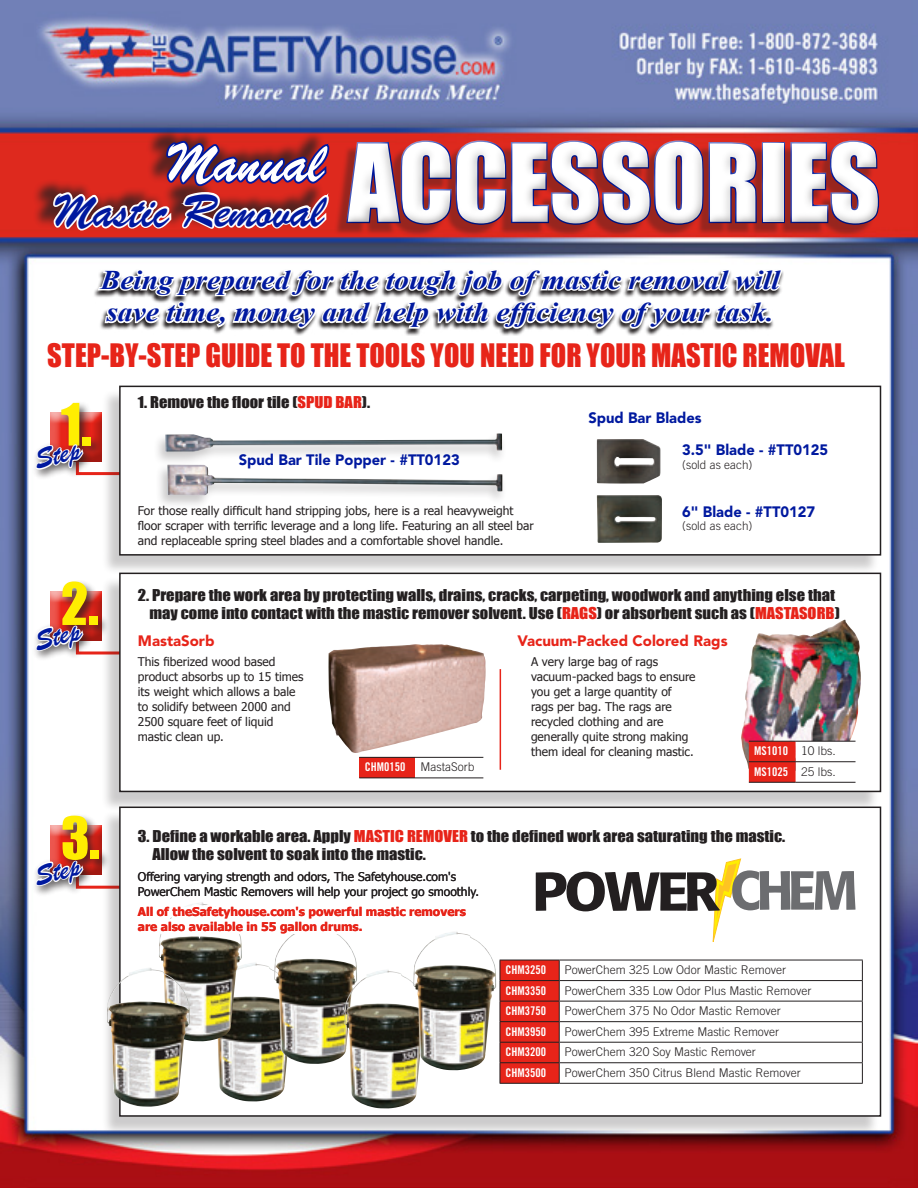
<style>
.page{position:relative;width:918px;height:1188px;background:#fff}
.page>*{position:absolute;margin:0;border:0;box-sizing:border-box;transform-origin:0 0}
.t1{font:99px "Impact";color:#fff}
.t2{font:54px "Impact";color:#ffee01}
.t3{font:54px "Brush Script BT";color:#fff}
.t4{font:45px "Brush Script BT";color:#00199f}
.Heading{font:29.7px "Impact";color:#e72419;scale:.95 1}
.Body{font:italic 700 27px "Times New Roman";color:#00199f;scale:1.1 1}
.t5{font:27px "Brush Script BT";color:#00199f}
.t6{font:15px "Impact";color:#231f20;scale:1.1 1}
.Heading-2{font:900 15px "Avenir LT Std";color:#00199f}
.Heading-3{font:900 15px "Avenir LT Std";color:#e72419}
.Body-2{font:12px/15px "Tahoma";color:#231f20}
.Body-3{font:300 12px "Trade Gothic LT Std";color:#231f20}
.Body-4{font:700 12px "Tahoma";color:#e72419}
.PartNumber{font:12px "Trade Gothic LT Std Bd Cn 20";color:#fff}
.Bullets{font:300 12px "Trade Gothic LT Std";letter-spacing:.005em;color:#231f20}
.s1{color:#e72419}
</style>
<div class="page">
<img style="left:0;top:1px;width:918px;height:1187px">
<div style="left:49px;top:412px;width:55px;height:50px;background:#231f20;opacity:.35"></div>
<div style="left:49px;top:591px;width:55px;height:51px;background:#231f20;opacity:.35"></div>
<div style="left:49px;top:826px;width:55px;height:50px;background:#231f20;opacity:.35"></div>
<div style="left:58px;top:400px;width:45px;height:58px;background:#231f20;opacity:.75"></div>
<div style="left:60px;top:579px;width:50px;height:58px;background:#231f20;opacity:.75"></div>
<div style="left:60px;top:813px;width:51px;height:59px;background:#231f20;opacity:.75"></div>
<svg style="left:31px;top:423px;width:70px;height:57px"></svg>
<svg style="left:31px;top:602px;width:70px;height:59px"></svg>
<div style="left:101px;top:388px;width:779px;height:187px;background:#231f20;opacity:.23"></div>
<div style="left:120px;top:386px;width:760px;height:169px;background:#fff"></div>
<div style="left:119px;top:386px;width:762px;height:170px;border:2px solid #231f20"></div>
<div style="left:101px;top:575px;width:778px;height:236px;background:#231f20;opacity:.23"></div>
<div style="left:120px;top:573px;width:760px;height:218px;background:#fff"></div>
<div style="left:119px;top:573px;width:762px;height:219px;border:2px solid #231f20"></div>
<div style="left:101px;top:809px;width:779px;height:327px;background:#231f20;opacity:.23"></div>
<div style="left:120px;top:807px;width:760px;height:309px;background:#fff"></div>
<div style="left:119px;top:807px;width:762px;height:310px;border:2px solid #231f20"></div>
<img style="left:0;top:124px;width:881px;height:225px">
<img style="left:597px;top:495px;width:65px;height:48px">
<img style="left:597px;top:439px;width:63px;height:45px">
<div style="left:153px;top:431px;width:353px;height:78px;background:#231f20;opacity:.24"></div>
<img style="left:165px;top:433px;width:337px;height:63px">
<img style="left:328px;top:644px;width:158px;height:109px">
<div style="left:359px;top:757px;width:56px;height:21px;background:#e72419"></div>
<hr style="left:359px;top:757px;width:56px;height:1px;background:#231f20">
<hr style="left:415px;top:757px;width:68px;height:1px;background:#231f20">
<hr style="left:359px;top:778px;width:56px;height:1px;background:#231f20">
<hr style="left:415px;top:778px;width:68px;height:1px;background:#231f20">
<img style="left:741px;top:619px;width:120px;height:163px">
<svg style="left:749px;top:742px;width:107px;height:40px"></svg>
<hr style="left:749px;top:741px;width:47px;height:1px;background:#231f20">
<hr style="left:796px;top:741px;width:60px;height:1px;background:#231f20">
<hr style="left:749px;top:761px;width:47px;height:1px;background:#231f20">
<hr style="left:796px;top:761px;width:60px;height:1px;background:#231f20">
<hr style="left:749px;top:782px;width:47px;height:1px;background:#231f20">
<hr style="left:796px;top:782px;width:60px;height:1px;background:#231f20">
<svg style="left:500px;top:960px;width:363px;height:123px"></svg>
<hr style="left:500px;top:1083px;width:59px;height:1px;background:#231f20">
<hr style="left:559px;top:1083px;width:304px;height:1px;background:#231f20">
<img style="left:217px;top:963px;width:70px;height:138px">
<img style="left:274px;top:949px;width:83px;height:115px">
<img style="left:159px;top:949px;width:83px;height:92px">
<img style="left:107px;top:967px;width:83px;height:140px">
<img style="left:344px;top:969px;width:75px;height:139px">
<img style="left:413px;top:939px;width:83px;height:131px">
<svg style="left:536px;top:859px;width:320px;height:83px"></svg>
<hr style="left:500px;top:669px;width:1px;height:101px;background:#e72419">
<svg style="left:31px;top:836px;width:443px;height:113px"></svg>
<p class="t3" style="left:165px;top:131px;width:161px">Manual</p>
<p class="t4" style="left:52px;top:184px;width:273px">Mastic Removal</p>
<h1 class="t1" style="left:348px;top:106px;width:533px">ACCESSORIES</h1>
<p class="Body" style="left:101px;top:261px;width:619px">Being prepared for the tough job of mastic removal will</p>
<p class="Body" style="left:106px;top:293px;width:608px">save time, money and help with efficiency of your task.</p>
<p class="Heading" style="left:47px;top:333px;width:841px">STEP-BY-STEP GUIDE TO THE TOOLS YOU NEED FOR YOUR MASTIC REMOVAL</p>
<p class="t2" style="left:61px;top:383px;width:32px">1.</p>
<p class="t5" style="left:32px;top:444px;width:48px;rotate:-14deg">Step</p>
<p class="t2" style="left:61px;top:562px;width:39px">2.</p>
<p class="t5" style="left:32px;top:626px;width:48px;rotate:-14deg">Step</p>
<p class="t2" style="left:61px;top:796px;width:40px">3.</p>
<p class="t5" style="left:32px;top:861px;width:48px;rotate:-14deg">Step</p>
<p class="t6" style="left:138px;top:390px;width:213px">1. Remove the floor tile (<span class="s1">SPUD BAR</span>).</p>
<p class="Heading-2" style="left:239px;top:451px;width:222px">Spud Bar Tile Popper - #TT0123</p>
<p class="Body-2" style="left:138px;top:502px;width:397px">For those really difficult hand stripping jobs, here is a real heavyweight floor scraper with terrific leverage and a long life. Featuring an all steel bar and replaceable spring steel blades and a comfortable shovel handle.</p>
<p class="Heading-2" style="left:588px;top:409px;width:115px">Spud Bar Blades</p>
<p class="Heading-2" style="left:682px;top:441px;width:148px">3.5" Blade - #TT0125</p>
<p class="Bullets" style="left:682px;top:457px;width:72px">(sold as each)</p>
<p class="Heading-2" style="left:682px;top:503px;width:135px">6" Blade - #TT0127</p>
<p class="Bullets" style="left:682px;top:519px;width:72px">(sold as each)</p>
<p class="t6" style="left:138px;top:584px;width:635px">2. Prepare the work area by protecting walls, drains, cracks, carpeting, woodwork and anything else that</p>
<p class="t6" style="left:149px;top:602px;width:629px">may come into contact with the mastic remover solvent. Use (<span class="s1">RAGS</span>) or absorbent such as (<span class="s1">MASTASORB</span>)</p>
<p class="Heading-3" style="left:138px;top:632px;width:78px">MastaSorb</p>
<p class="Heading-3" style="left:517px;top:632px;width:212px">Vacuum-Packed Colored Rags</p>
<p class="Body-2" style="left:138px;top:654px;width:167px">This fiberized wood based product absorbs up to 15 times its weight which allows a bale to solidify between 2000 and<br>2500 square feet of liquid mastic clean up.</p>
<p class="PartNumber" style="left:365px;top:760px;width:42px">CHM0150</p>
<p class="Body-3" style="left:420px;top:760px;width:55px">MastaSorb</p>
<p class="Body-2" style="left:531px;top:654px;width:166px">A very large bag of rags vacuum-packed bags to ensure you get a large quantity of rags per bag. The rags are recycled clothing and are generally quite strong making them ideal for cleaning mastic.</p>
<p class="PartNumber" style="left:754px;top:744px;width:35px">MS1010</p>
<p class="Body-3" style="left:801px;top:744px;width:36px">10 lbs.</p>
<p class="PartNumber" style="left:754px;top:764px;width:35px">MS1025</p>
<p class="Body-3" style="left:801px;top:764px;width:36px">25 lbs.</p>
<p class="t6" style="left:138px;top:824px;width:590px">3. Define a workable area. Apply <span class="s1">MASTIC REMOVER</span> to the defined work area saturating the mastic.</p>
<p class="t6" style="left:152px;top:842px;width:250px">Allow the solvent to soak into the mastic.</p>
<p class="Body-2" style="left:138px;top:868px;width:343px">Offering varying strength and odors, The Safetyhouse.com's<br>PowerChem Mastic Removers will help your project go smoothly.</p>
<p class="Body-4" style="left:138px;top:903px;width:329px">All of theSafetyhouse.com's powerful mastic removers</p>
<p class="Body-4" style="left:138px;top:918px;width:226px">are also available in 55 gallon drums.</p>
<p class="PartNumber" style="left:505px;top:963px;width:42px">CHM3250</p>
<p class="Body-3" style="left:565px;top:963px;width:223px">PowerChem 325 Low Odor Mastic Remover</p>
<p class="PartNumber" style="left:505px;top:983px;width:42px">CHM3350</p>
<p class="Body-3" style="left:565px;top:983px;width:248px">PowerChem 335 Low Odor Plus Mastic Remover</p>
<p class="PartNumber" style="left:505px;top:1004px;width:42px">CHM3750</p>
<p class="Body-3" style="left:565px;top:1004px;width:218px">PowerChem 375 No Odor Mastic Remover</p>
<p class="PartNumber" style="left:505px;top:1024px;width:42px">CHM3950</p>
<p class="Body-3" style="left:565px;top:1024px;width:216px">PowerChem 395 Extreme Mastic Remover</p>
<p class="PartNumber" style="left:505px;top:1045px;width:42px">CHM3200</p>
<p class="Body-3" style="left:565px;top:1045px;width:193px">PowerChem 320 Soy Mastic Remover</p>
<p class="PartNumber" style="left:505px;top:1065px;width:42px">CHM3500</p>
<p class="Body-3" style="left:565px;top:1065px;width:238px">PowerChem 350 Citrus Blend Mastic Remover</p>
</div>
